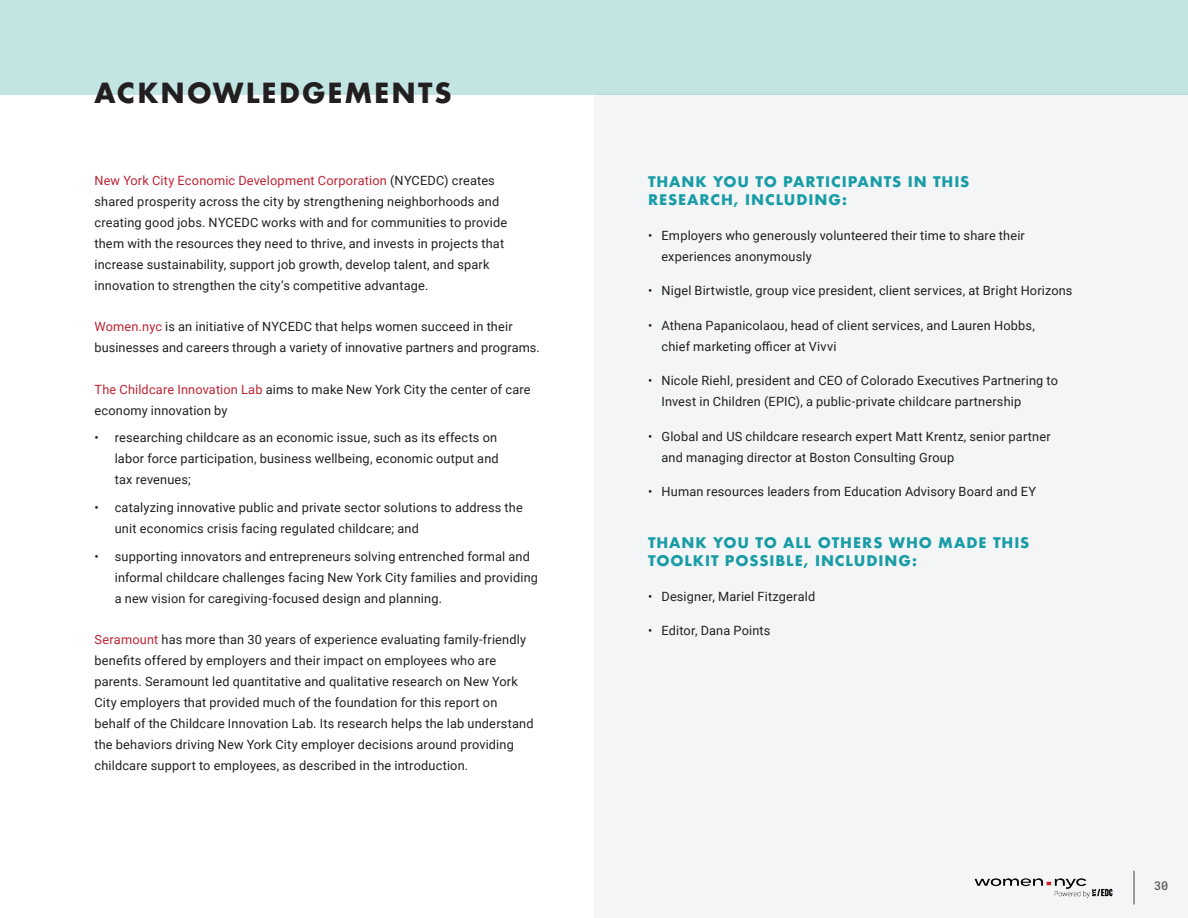
<style>
.page{position:relative;width:1188px;height:918px;background:#fff}
.page>*{position:absolute;margin:0;border:0;box-sizing:border-box;transform-origin:0 0}
.t1{font:700 27px "Futura Std";letter-spacing:.1em;color:#231f20}
.t2{font:700 14.25px/18px "Futura";letter-spacing:.065em;color:#189ca6}
.t3{font:12.75px/21px "Roboto";letter-spacing:.015em;color:#231f20}
.t4{font:500 12px "Roboto Mono";color:#636366}
.s1{color:#bd2434}
</style>
<div class="page">
<div style="left:0;top:0;width:1188px;height:94px;background:#c2e5e3"></div>
<div style="left:594px;top:94px;width:594px;height:824px;background:#f4f5f6"></div>
<h1 class="t1" style="left:94px;top:75px;width:358px">ACKNOWLEDGEMENTS</h1>
<p class="t3" style="left:94px;top:170px;width:414px"><span class="s1">New York City Economic Development Corporation</span> (NYCEDC) creates shared prosperity across the city by strengthening neighborhoods and creating good jobs. NYCEDC works with and for communities to provide them with the resources they need to thrive, and invests in projects that increase sustainability, support job growth, develop talent, and spark innovation to strengthen the city’s competitive advantage.</p>
<p class="t3" style="left:94px;top:316px;width:447px"><span class="s1">Women.nyc</span> is an initiative of NYCEDC that helps women succeed in their businesses and careers through a variety of innovative partners and programs.</p>
<p class="t3" style="left:94px;top:378px;width:438px"><span class="s1">The Childcare Innovation Lab</span> aims to make New York City the center of care economy innovation by</p>
<p class="t3" style="left:115px;top:427px;width:386px;text-indent:-20px">• researching childcare as an economic issue, such as its effects on labor force participation, business wellbeing, economic output and tax revenues;</p>
<p class="t3" style="left:115px;top:497px;width:410px;text-indent:-20px">• catalyzing innovative public and private sector solutions to address the unit economics crisis facing regulated childcare; and</p>
<p class="t3" style="left:115px;top:545px;width:425px;text-indent:-20px">• supporting innovators and entrepreneurs solving entrenched formal and informal childcare challenges facing New York City families and providing a new vision for caregiving-focused design and planning.</p>
<p class="t3" style="left:94px;top:629px;width:441px"><span class="s1">Seramount</span> has more than 30 years of experience evaluating family-friendly benefits offered by employers and their impact on employees who are parents. Seramount led quantitative and qualitative research on New York City employers that provided much of the foundation for this report on behalf of the Childcare Innovation Lab. Its research helps the lab understand the behaviors driving New York City employer decisions around providing childcare support to employees, as described in the introduction.</p>
<p class="t2" style="left:648px;top:173px;width:323px">THANK YOU TO PARTICIPANTS IN THIS<br>RESEARCH, INCLUDING:</p>
<p class="t3" style="left:662px;top:224px;width:365px;text-indent:-14px">• Employers who generously volunteered their time to share their experiences anonymously</p>
<p class="t3" style="left:648px;top:280px;width:426px">• Nigel Birtwistle, group vice president, client services, at Bright Horizons</p>
<p class="t3" style="left:662px;top:314px;width:375px;text-indent:-14px">• Athena Papanicolaou, head of client services, and Lauren Hobbs, chief marketing officer at Vivvi</p>
<p class="t3" style="left:662px;top:370px;width:398px;text-indent:-14px">• Nicole Riehl, president and CEO of Colorado Executives Partnering to<br>Invest in Children (EPIC), a public-private childcare partnership</p>
<p class="t3" style="left:662px;top:425px;width:391px;text-indent:-14px">• Global and US childcare research expert Matt Krentz, senior partner and managing director at Boston Consulting Group</p>
<p class="t3" style="left:648px;top:481px;width:390px">• Human resources leaders from Education Advisory Board and EY</p>
<p class="t2" style="left:648px;top:534px;width:383px">THANK YOU TO ALL OTHERS WHO MADE THIS<br>TOOLKIT POSSIBLE, INCLUDING:</p>
<p class="t3" style="left:648px;top:585px;width:169px">• Designer, Mariel Fitzgerald</p>
<p class="t3" style="left:648px;top:620px;width:124px">• Editor, Dana Points</p>
<p class="t4" style="left:1154px;top:877px;width:16px">30</p>
</div>
